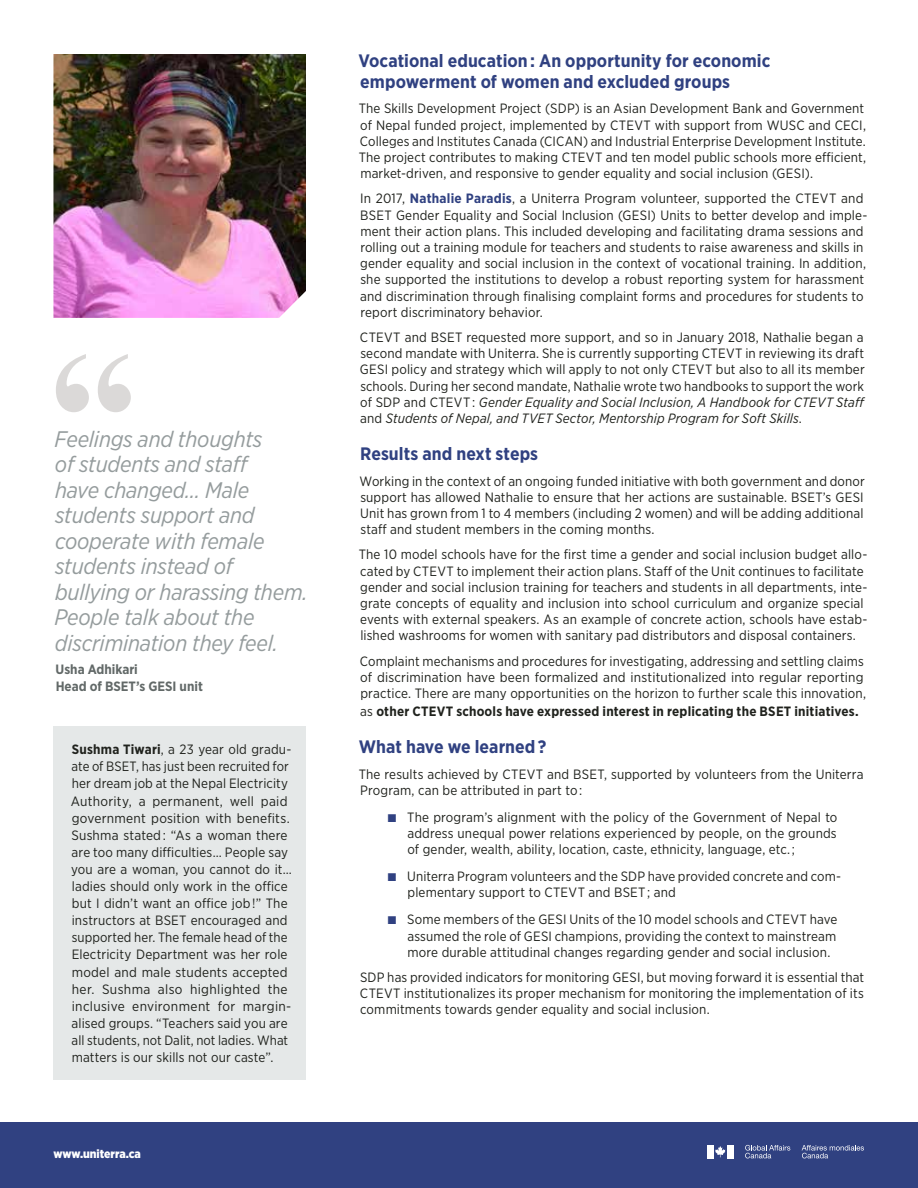
<style>
.page{position:relative;width:918px;height:1188px;background:#fff}
.page>*{position:absolute;margin:0;border:0;box-sizing:border-box;transform-origin:0 0}
.t1{font:italic 22.5px/25.5px "Gotham Narrow";letter-spacing:-.01em;color:#959c9d}
.t2{font:700 18px/21.6px "Gotham Narrow";letter-spacing:.005em;color:#304181}
.t3{font:13.5px/16.2px "Gotham Narrow";letter-spacing:.01em;color:#20221d}
.t4{font:700 13.5px "Gotham Narrow";letter-spacing:.015em;color:#20221d}
.t5{font:700 13.5px/16.2px "Gotham Narrow";color:#626968}
.t6{font:900 12px "Gotham Narrow";color:#fff}
.s1{font-weight:700}
.s2{font-weight:700;color:#304181}
.s3{font-style:italic}
.s4{font-weight:400}
.s5{color:#304181}
</style>
<div class="page">
<div style="left:0;top:1122px;width:918px;height:66px;background:#304181"></div>
<div style="left:53px;top:727px;width:253px;height:353px;background:#e5e8e8"></div>
<img style="left:53px;top:54px;width:253px;height:264px">
<svg style="left:715px;top:1146px;width:10px;height:11px"></svg>
<div style="left:707px;top:1145px;width:7px;height:13px;background:#fff"></div>
<div style="left:727px;top:1145px;width:7px;height:13px;background:#fff"></div>
<svg style="left:802px;top:1145px;width:62px;height:13px"></svg>
<svg style="left:745px;top:1145px;width:45px;height:13px"></svg>
<svg style="left:56px;top:354px;width:75px;height:58px"></svg>
<h1 class="t1" style="left:55px;top:426px;width:255px">Feelings and thoughts<br>of students and staff<br>have changed… Male students support and cooperate with female students instead of bullying or harassing them.<br>People talk about the discrimination they feel.</h1>
<p class="t5" style="left:56px;top:661px;width:149px">Usha Adhikari<br>Head of BSET’s GESI unit</p>
<p class="t3" style="left:71px;top:741px;width:223px;line-height:17.1px"><span class="s1">Sushma Tiwari</span>, a 23 year old gradu&shy;ate of BSET, has just been recruited for her dream job at the Nepal Electricity Authority, a permanent, well paid government position with benefits.<br>Sushma stated : “As a woman there are too many difficulties… People say you are a woman, you cannot do it… ladies should only work in the office but I didn’t want an office job !” The instructors at BSET encouraged and supported her. The female head of the Electricity Department was her role model and male students accepted her. Sushma also highlighted the inclusive environment for margin&shy;alised groups. “Teachers said you are all students, not Dalit, not ladies. What matters is our skills not our caste”.</p>
<p class="t6" style="left:53px;top:1146px;width:89px">www.uniterra.ca</p>
<h2 class="t2" style="left:358px;top:49px;width:413px">Vocational education : An opportunity for economic empowerment of women and excluded groups</h2>
<p class="t3" style="left:359px;top:100px;width:509px">The Skills Development Project (SDP) is an Asian Development Bank and Government of Nepal funded project, implemented by CTEVT with support from WUSC and CECI, Colleges and Institutes Canada (CICAN) and Industrial Enterprise Development Institute.<br>The project contributes to making CTEVT and ten model public schools more efficient, market-driven, and responsive to gender equality and social inclusion (GESI).</p>
<p class="t3" style="left:360px;top:190px;width:509px">In 2017, <span class="s2">Nathalie Paradis</span>, a Uniterra Program volunteer, supported the CTEVT and BSET Gender Equality and Social Inclusion (GESI) Units to better develop and imple&shy;ment their action plans. This included developing and facilitating drama sessions and rolling out a training module for teachers and students to raise awareness and skills in gender equality and social inclusion in the context of vocational training. In addition, she supported the institutions to develop a robust reporting system for harassment and discrimination through finalising complaint forms and procedures for students to report discriminatory behavior.</p>
<p class="t3" style="left:360px;top:329px;width:507px">CTEVT and BSET requested more support, and so in January 2018, Nathalie began a second mandate with Uniterra. She is currently supporting CTEVT in reviewing its draft GESI policy and strategy which will apply to not only CTEVT but also to all its member schools. During her second mandate, Nathalie wrote two handbooks to support the work of SDP and CTEVT : <span class="s3">Gender Equality and Social Inclusion, A Handbook for CTEVT Staff </span>and <span class="s3">Students of Nepal, and TVET Sector, Mentorship Program for Soft Skills</span>.</p>
<h2 class="t2" style="left:360px;top:443px;width:179px">Results and next steps</h2>
<p class="t3" style="left:360px;top:472px;width:507px;text-align:justify">Working in the context of an ongoing funded initiative with both government and donor support has allowed Nathalie to ensure that her actions are sustainable. BSET’s GESI Unit has grown from 1 to 4 members (including 2 women) and will be adding additional staff and student members in the coming months.</p>
<p class="t3" style="left:359px;top:546px;width:510px">The 10 model schools have for the first time a gender and social inclusion budget allo&shy;cated by CTEVT to implement their action plans. Staff of the Unit continues to facilitate gender and social inclusion training for teachers and students in all departments, inte&shy;grate concepts of equality and inclusion into school curriculum and organize special events with external speakers. As an example of concrete action, schools have estab&shy;lished washrooms for women with sanitary pad distributors and disposal containers.</p>
<p class="t3" style="left:360px;top:652px;width:508px">Complaint mechanisms and procedures for investigating, addressing and settling claims of discrimination have been formalized and institutionalized into regular reporting practice. There are many opportunities on the horizon to further scale this innovation,</p>
<p class="t4" style="left:360px;top:703px;width:500px"><span class="s4">as</span> other CTEVT schools have expressed interest in replicating the BSET initiatives.</p>
<h2 class="t2" style="left:359px;top:736px;width:189px">What have we learned ?</h2>
<p class="t3" style="left:359px;top:765px;width:506px">The results achieved by CTEVT and BSET, supported by volunteers from the Uniterra<br>Program, can be attributed in part to :</p>
<p class="t3" style="left:407px;top:809px;width:432px;text-align:justify;text-indent:-20px"><span class="s5">■</span> The program’s alignment with the policy of the Government of Nepal to address unequal power relations experienced by people, on the grounds of gender, wealth, ability, location, caste, ethnicity, language, etc. ;</p>
<p class="t3" style="left:408px;top:868px;width:435px;text-indent:-20px"><span class="s5">■</span> Uniterra Program volunteers and the SDP have provided concrete and com&shy;plementary support to CTEVT and BSET ; and</p>
<p class="t3" style="left:407px;top:911px;width:431px;text-align:justify;text-indent:-20px"><span class="s5">■</span> Some members of the GESI Units of the 10 model schools and CTEVT have assumed the role of GESI champions, providing the context to mainstream more durable attitudinal changes regarding gender and social inclusion.</p>
<p class="t3" style="left:360px;top:969px;width:506px;text-align:justify">SDP has provided indicators for monitoring GESI, but moving forward it is essential that CTEVT institutionalizes its proper mechanism for monitoring the implementation of its commitments towards gender equality and social inclusion.</p>
</div>
